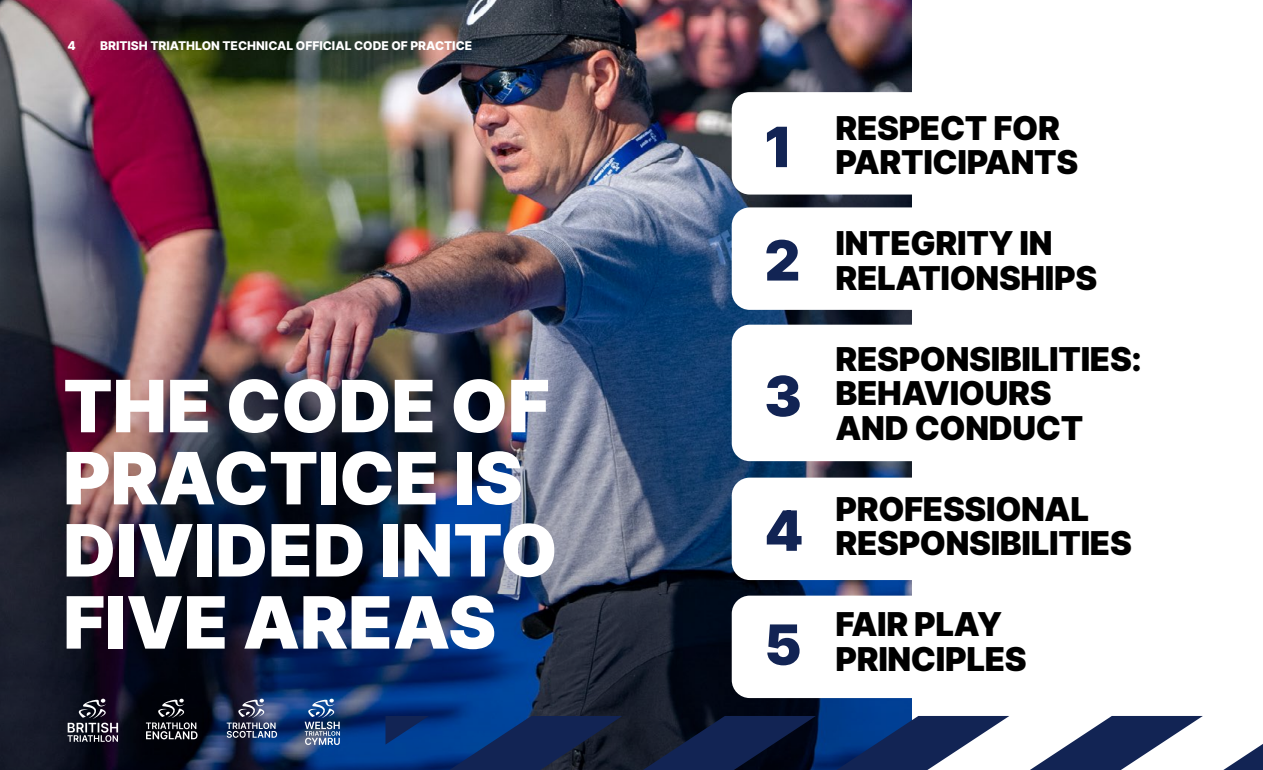
<style>
.page{position:relative;width:1263px;height:770px;background:#fff}
.page>*{position:absolute;margin:0;border:0;box-sizing:border-box;transform-origin:0 0}
.t1{font:900 72px/72px "Inter";color:#fff}
.t2{font:900 55.5px/113.4px "Inter";color:#122454}
.t3{font:900 32.85px/34.5px "Inter";letter-spacing:-.01em;color:#000}
.t4{font:800 12px "Inter";color:#fff}
</style>
<div class="page">
<img style="left:0;top:0;width:911px;height:201px">
<img style="left:0;top:201px;width:911px;height:569px">
<svg style="left:732px;top:92px;width:180px;height:102px"></svg>
<svg style="left:732px;top:207px;width:180px;height:103px"></svg>
<svg style="left:732px;top:477px;width:180px;height:103px"></svg>
<svg style="left:732px;top:595px;width:180px;height:103px"></svg>
<svg style="left:732px;top:324px;width:180px;height:137px"></svg>
<svg style="left:146px;top:698px;width:52px;height:41px;background:#36373d"></svg>
<svg style="left:227px;top:698px;width:50px;height:39px;background:#4f5875"></svg>
<svg style="left:386px;top:716px;width:877px;height:54px"></svg>
<svg style="left:305px;top:698px;width:35px;height:47px;background:#52719d"></svg>
<svg style="left:68px;top:698px;width:50px;height:43px;background:#44414e"></svg>
<p class="t4" style="left:68px;top:37px;width:10px">4</p>
<p class="t4" style="left:100px;top:37px;width:374px">BRITISH TRIATHLON TECHNICAL OFFICIAL CODE OF PRACTICE</p>
<h1 class="t1" style="left:63px;top:368px;width:496px">THE CODE OF<br>PRACTICE IS<br>DIVIDED INTO<br>FIVE AREAS</h1>
<h2 class="t2" style="left:765px;top:89px;width:37px">1<br>2</h2>
<h2 class="t2" style="left:765px;top:338px;width:39px">3</h2>
<h2 class="t2" style="left:765px;top:472px;width:40px;line-height:114px">4<br>5</h2>
<p class="t3" style="left:836px;top:110px;width:244px">RESPECT FOR<br>PARTICIPANTS</p>
<p class="t3" style="left:836px;top:225px;width:263px">INTEGRITY IN<br>RELATIONSHIPS</p>
<p class="t3" style="left:836px;top:341px;width:308px">RESPONSIBILITIES:<br>BEHAVIOURS<br>AND CONDUCT</p>
<p class="t3" style="left:836px;top:491px;width:298px">PROFESSIONAL<br>RESPONSIBILITIES</p>
<p class="t3" style="left:836px;top:606px;width:193px">FAIR PLAY<br>PRINCIPLES</p>
</div>
